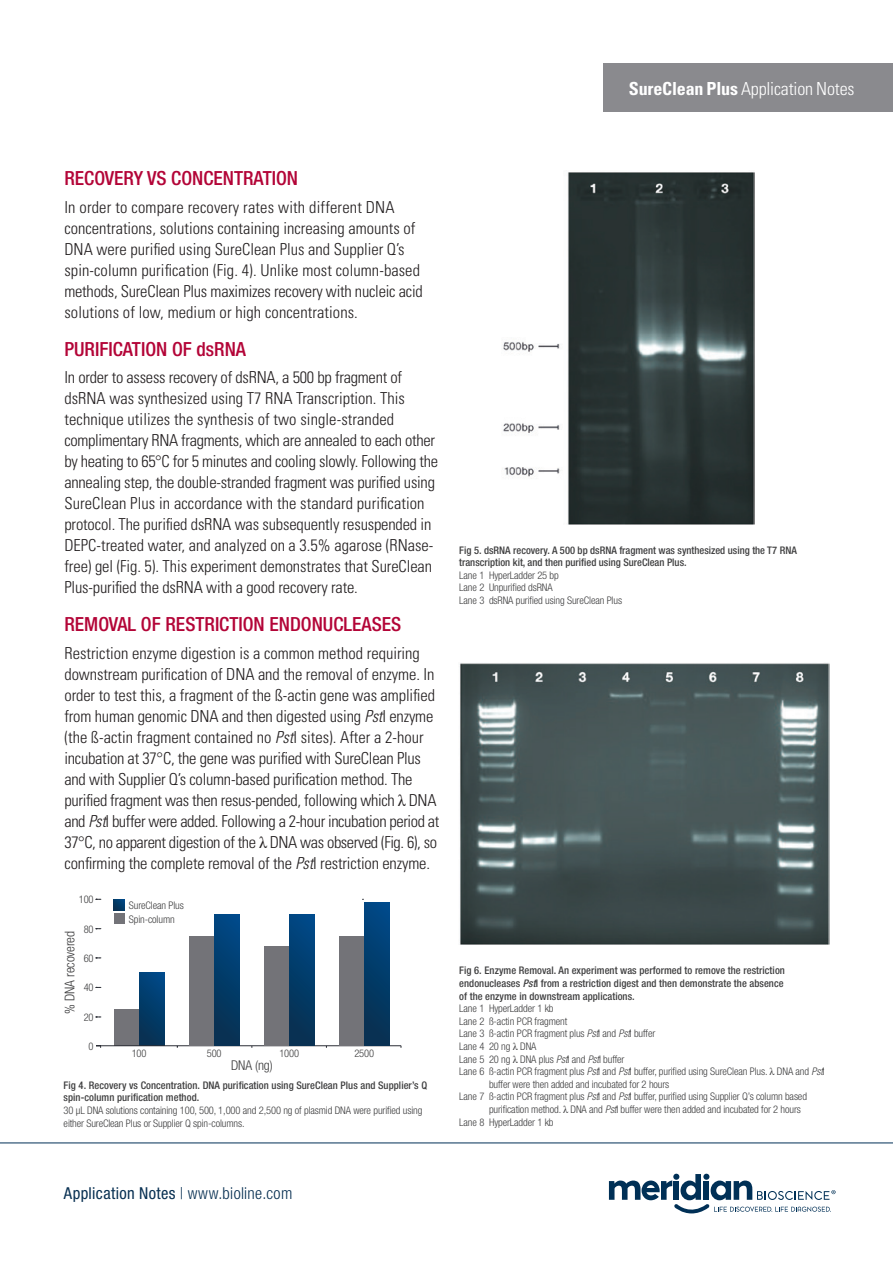
<style>
.page{position:relative;width:893px;height:1263px;background:#fff}
.page>*{position:absolute;margin:0;border:0;box-sizing:border-box;transform-origin:0 0}
.BIOLINE_sub_heading{font:500 condensed 19.5px "Helvetica Neue";color:#b30437}
.t1{font:300 condensed 18px "Univers";letter-spacing:-.01em;color:#fff}
.body{font:300 condensed 16.5px/21px "Univers";letter-spacing:-.01em;color:#231f20}
.t2{font:condensed 16.5px "Helvetica Neue";letter-spacing:.025em;color:#093153}
.BIOLINE_figures{font:300 condensed 13.5px "Helvetica Neue";letter-spacing:-.01em;color:#3e3e3f}
.BIOLINE_caption_body{font:300 condensed 10.5px/12.6px "Helvetica Neue";letter-spacing:-.01em;color:#3e3e3f}
.BIOLINE_caption_body-2{font:500 condensed 10.5px/12.6px "Helvetica Neue";letter-spacing:.005em;color:#3e3e3f}
.s1{font-weight:700}
.s2{font-style:italic}
.s3{font-family:"Times New Roman";font-weight:400;font-stretch:normal}
.s4{font-weight:300}
</style>
<div class="page">
<div style="left:603px;top:64px;width:290px;height:48px;background:#8a8a8e"></div>
<svg style="left:609px;top:1174px;width:227px;height:40px"></svg>
<hr style="left:0;top:1142px;width:893px;height:1px;background:#003056">
<div style="left:139px;top:973px;width:25px;height:73px;background:linear-gradient(to bottom,#004782,#073051)"></div>
<div style="left:114px;top:1009px;width:25px;height:37px;background:#737378"></div>
<hr style="left:96px;top:1045px;width:305px;height:1px;background:#2b2e36">
<svg style="left:114px;top:899px;width:11px;height:11px"></svg>
<div style="left:114px;top:913px;width:11px;height:11px;background:#737378"></div>
<div style="left:214px;top:914px;width:25px;height:132px;background:linear-gradient(to bottom,#004886,#082f4e)"></div>
<div style="left:189px;top:936px;width:25px;height:110px;background:#737378"></div>
<div style="left:290px;top:914px;width:25px;height:132px;background:linear-gradient(to bottom,#004886,#07304f)"></div>
<div style="left:264px;top:946px;width:25px;height:100px;background:#737378"></div>
<div style="left:365px;top:902px;width:25px;height:144px;background:linear-gradient(to bottom,#004987,#082f4e)"></div>
<div style="left:339px;top:936px;width:25px;height:110px;background:#737378"></div>
<img style="left:503px;top:172px;width:252px;height:352px">
<img style="left:459px;top:663px;width:370px;height:282px">
<p class="t1" style="left:629px;top:78px;width:227px"><span class="s1">SureClean Plus</span> Application Notes</p>
<p class="BIOLINE_sub_heading" style="left:64px;top:167px;width:235px">RECOVERY VS CONCENTRATION</p>
<p class="body" style="left:64px;top:196px;width:360px">In order to compare recovery rates with different DNA concentrations, solutions containing increasing amounts of DNA were purified using SureClean Plus and Supplier Q’s spin-column purification (Fig. 4). Unlike most column-based methods, SureClean Plus maximizes recovery with nucleic acid solutions of low, medium or high concentrations.</p>
<p class="BIOLINE_sub_heading" style="left:64px;top:337px;width:183px">PURIFICATION OF dsRNA</p>
<p class="body" style="left:64px;top:367px;width:375px">In order to assess recovery of dsRNA, a 500 bp fragment of dsRNA was synthesized using T7 RNA Transcription. This technique utilizes the synthesis of two single-stranded complimentary RNA fragments, which are annealed to each other by heating to 65°C for 5 minutes and cooling slowly. Following the annealing step, the double-stranded fragment was purified using SureClean Plus in accordance with the standard purification protocol. The purified dsRNA was subsequently resuspended in DEPC-treated water, and analyzed on a 3.5% agarose (RNase&shy;free) gel (Fig. 5). This experiment demonstrates that SureClean Plus-purified the dsRNA with a good recovery rate.</p>
<p class="BIOLINE_sub_heading" style="left:64px;top:613px;width:338px">REMOVAL OF RESTRICTION ENDONUCLEASES</p>
<p class="body" style="left:64px;top:642px;width:376px">Restriction enzyme digestion is a common method requiring downstream purification of DNA and the removal of enzyme. In order to test this, a fragment of the ß-actin gene was amplified from human genomic DNA and then digested using <span class="s2">Pst</span>I enzyme (the ß-actin fragment contained no <span class="s2">Pst</span>I sites). After a 2-hour incubation at 37°C, the gene was purified with SureClean Plus and with Supplier Q’s column-based purification method. The purified fragment was then resus-pended, following which <span class="s3">λ</span> DNA and <span class="s2">Pst</span>I buffer were added. Following a 2-hour incubation period at 37°C, no apparent digestion of the <span class="s3">λ</span> DNA was observed (Fig. 6), so confirming the complete removal of the <span class="s2">Pst</span>I restriction enzyme.</p>
<p class="BIOLINE_caption_body" style="left:79px;top:893px;width:16px">100</p>
<p class="BIOLINE_caption_body" style="left:84px;top:922px;width:11px">80</p>
<p class="BIOLINE_caption_body" style="left:84px;top:952px;width:11px">60</p>
<p class="BIOLINE_caption_body" style="left:84px;top:981px;width:11px">40</p>
<p class="BIOLINE_caption_body" style="left:84px;top:1010px;width:11px">20</p>
<p class="BIOLINE_figures" style="left:62px;top:1014px;width:84px;rotate:-90deg">% DNA recovered</p>
<p class="BIOLINE_caption_body" style="left:89px;top:1040px;width:7px">0</p>
<p class="BIOLINE_caption_body" style="left:129px;top:899px;width:56px">SureClean Plus</p>
<p class="BIOLINE_caption_body" style="left:129px;top:913px;width:47px">Spin-column</p>
<p class="BIOLINE_caption_body" style="left:132px;top:1047px;width:16px">100</p>
<p class="BIOLINE_caption_body" style="left:207px;top:1047px;width:16px">500</p>
<p class="BIOLINE_caption_body" style="left:279px;top:1047px;width:21px">1000</p>
<p class="BIOLINE_caption_body" style="left:354px;top:1047px;width:21px">2500</p>
<p class="BIOLINE_figures" style="left:231px;top:1057px;width:43px">DNA (ng)</p>
<p class="BIOLINE_caption_body-2" style="left:64px;top:1078px;width:365px">Fig 4. Recovery vs Concentration. DNA purification using SureClean Plus and Supplier’s Q spin-column purification method.</p>
<p class="BIOLINE_caption_body" style="left:64px;top:1104px;width:360px">30 μL DNA solutions containing 100, 500, 1,000 and 2,500 ng of plasmid DNA were purified using either SureClean Plus or Supplier Q spin-columns.</p>
<p class="BIOLINE_caption_body-2" style="left:459px;top:543px;width:339px">Fig 5. dsRNA recovery. A 500 bp dsRNA fragment was synthesized using the T7 RNA transcription kit, and then purified using SureClean Plus.</p>
<p class="BIOLINE_caption_body" style="left:459px;top:569px;width:101px">Lane 1 HyperLadder 25 bp</p>
<p class="BIOLINE_caption_body" style="left:459px;top:581px;width:95px">Lane 2 Unpurified dsRNA</p>
<p class="BIOLINE_caption_body" style="left:459px;top:594px;width:164px">Lane 3 dsRNA purified using SureClean Plus</p>
<p class="BIOLINE_caption_body-2" style="left:459px;top:964px;width:327px">Fig 6. Enzyme Removal. An experiment was performed to remove the restriction endonucleases <span class="s2">Pst</span>I from a restriction digest and then demonstrate the absence of the enzyme in downstream applications.</p>
<p class="BIOLINE_caption_body" style="left:459px;top:1002px;width:96px">Lane 1 HyperLadder 1 kb</p>
<p class="BIOLINE_caption_body" style="left:459px;top:1015px;width:110px">Lane 2 ß-actin PCR fragment</p>
<p class="BIOLINE_caption_body" style="left:459px;top:1027px;width:198px">Lane 3 ß-actin PCR fragment plus <span class="s2">Pst</span>I and <span class="s2">Pst</span>I buffer</p>
<p class="BIOLINE_caption_body" style="left:459px;top:1040px;width:79px">Lane 4 20 ng <span class="s3">λ</span> DNA</p>
<p class="BIOLINE_caption_body" style="left:459px;top:1052px;width:167px">Lane 5 20 ng <span class="s3">λ</span> DNA plus <span class="s2">Pst</span>I and <span class="s2">Pst</span>I buffer</p>
<p class="BIOLINE_caption_body" style="left:489px;top:1065px;width:337px;text-indent:-30px">Lane 6 ß-actin PCR fragment plus <span class="s2">Pst</span>I and <span class="s2">Pst</span>I buffer, purified using SureClean Plus. <span class="s3">λ</span> DNA and <span class="s2">Pst</span>I buffer were then added and incubated for 2 hours</p>
<p class="BIOLINE_caption_body" style="left:489px;top:1090px;width:319px;text-indent:-30px">Lane 7 ß-actin PCR fragment plus <span class="s2">Pst</span>I and <span class="s2">Pst</span>I buffer, purified using Supplier Q’s column based purification method. <span class="s3">λ</span> DNA and <span class="s2">Pst</span>I buffer were then added and incubated for 2 hours</p>
<p class="BIOLINE_caption_body" style="left:459px;top:1115px;width:96px">Lane 8 HyperLadder 1 kb</p>
<p class="t2" style="left:64px;top:1184px;width:230px">Application Notes <span class="s4">| www.bioline.com</span></p>
</div>
